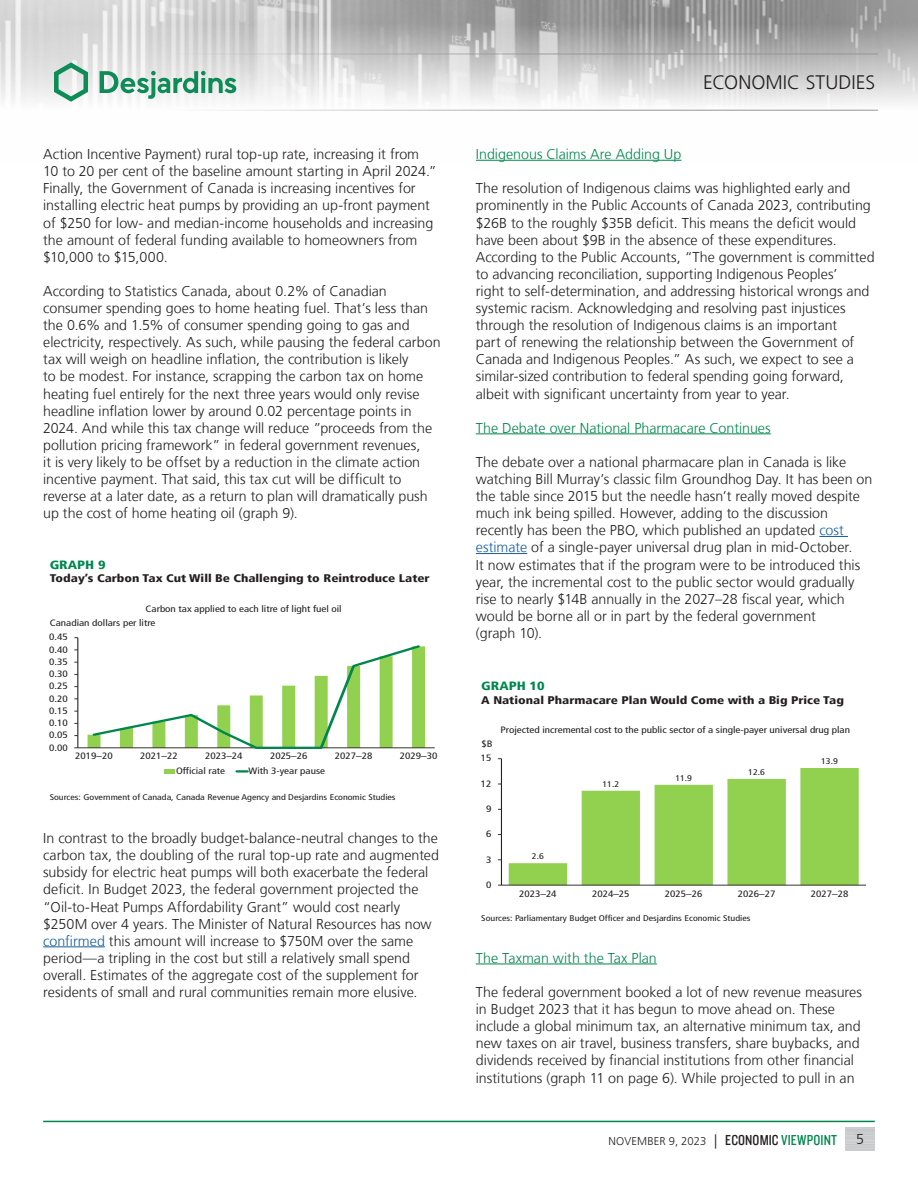
<style>
.page{position:relative;width:918px;height:1188px;background:#fff}
.page>*{position:absolute;margin:0;border:0;box-sizing:border-box;transform-origin:0 0}
.t1{font:300 19.5px "Frutiger LT";letter-spacing:.005em;color:#231f20}
.t2{font:300 14.25px/17.1px "Frutiger LT";color:#231f20}
.Texte_Titre_Niveau2{font:300 14.25px "Frutiger LT";color:#00874e}
.t3{font:900 condensed 12px "Frutiger LT";color:#00874e;scale:1.2 1}
.t4{font:300 11.25px "Frutiger LT";letter-spacing:.005em;color:#231f20}
.t5{font:900 condensed 11.1px "Frutiger LT";color:#231f20;scale:1.2 1}
.t6{font:condensed 9.3px "Frutiger LT";color:#231f20;scale:1.2 1}
.t7{font:condensed 9.15px/14px "Frutiger LT";color:#231f20;scale:1.2 1}
.t8{font:condensed 8.25px "Frutiger LT";color:#231f20;scale:1.2 1}
.s1{color:#175d9e}
.s2{font-size:14.25px}
.s3{font-family:"Knockout 29 Junior Ltweight";font-weight:400;font-size:15px}
.s4{font-family:"Knockout 29 Junior Ltweight";font-weight:400;font-size:15px;color:#00874e}
</style>
<div class="page">
<img style="left:0;top:0;width:918px;height:161px">
<hr style="left:0;top:54px;width:878px;height:1px;background:#939598">
<hr style="left:0;top:110px;width:878px;height:1px;background:#939598">
<svg style="left:54px;top:62px;width:34px;height:40px"></svg>
<svg style="left:100px;top:71px;width:136px;height:28px"></svg>
<hr style="left:43px;top:1121px;width:832px;height:1px;background:#00874e">
<hr style="left:43px;top:947px;width:62px;height:1px;background:#175d9e">
<hr style="left:476px;top:160px;width:205px;height:1px;background:#00874e">
<hr style="left:476px;top:433px;width:295px;height:1px;background:#00874e">
<svg style="left:819px;top:536px;width:29px;height:1px"></svg>
<hr style="left:476px;top:553px;width:51px;height:1px;background:#175d9e">
<hr style="left:476px;top:964px;width:181px;height:1px;background:#00874e">
<hr style="left:78px;top:638px;width:1px;height:110px;background:#231f20">
<hr style="left:78px;top:748px;width:357px;height:1px;background:#231f20">
<svg style="left:88px;top:645px;width:337px;height:103px"></svg>
<div style="left:164px;top:769px;width:11px;height:5px;background:#92d050"></div>
<svg style="left:237px;top:770px;width:10px;height:3px"></svg>
<svg style="left:509px;top:768px;width:350px;height:117px"></svg>
<hr style="left:501px;top:759px;width:1px;height:126px;background:#231f20">
<hr style="left:501px;top:885px;width:365px;height:1px;background:#231f20">
<p class="t2" style="left:43px;top:146px;width:395px">Action Incentive Payment) rural top‑up rate, increasing it from 10 to 20 per cent of the baseline amount starting in April 2024.” Finally, the Government of Canada is increasing incentives for installing electric heat pumps by providing an up‑front payment of $250 for low‑ and median‑income households and increasing the amount of federal funding available to homeowners from $10,000 to $15,000.</p>
<p class="t2" style="left:43px;top:283px;width:399px">According to Statistics Canada, about 0.2% of Canadian consumer spending goes to home heating fuel. That’s less than the 0.6% and 1.5% of consumer spending going to gas and electricity, respectively. As such, while pausing the federal carbon tax will weigh on headline inflation, the contribution is likely<br>to be modest. For instance, scrapping the carbon tax on home heating fuel entirely for the next three years would only revise headline inflation lower by around 0.02 percentage points in 2024. And while this tax change will reduce ”proceeds from the pollution pricing framework” in federal government revenues,<br>it is very likely to be offset by a reduction in the climate action incentive payment. That said, this tax cut will be difficult to reverse at a later date, as a return to plan will dramatically push up the cost of home heating oil (graph 9).</p>
<p class="t3" style="left:50px;top:558px;width:48px">GRAPH 9</p>
<p class="t5" style="left:50px;top:572px;width:318px">Today’s Carbon Tax Cut Will Be Challenging to Reintroduce Later</p>
<p class="t7" style="left:50px;top:602px;width:245px;text-indent:96px">Carbon tax applied to each litre of light fuel oil<br>Canadian dollars per litre</p>
<p class="t7" style="left:49px;top:630px;width:17px">0.45</p>
<p class="t7" style="left:49px;top:643px;width:17px">0.40</p>
<p class="t7" style="left:49px;top:655px;width:17px">0.35</p>
<p class="t7" style="left:49px;top:667px;width:17px">0.30</p>
<p class="t7" style="left:49px;top:679px;width:17px">0.25</p>
<p class="t7" style="left:49px;top:692px;width:17px">0.20</p>
<p class="t7" style="left:49px;top:704px;width:17px">0.15</p>
<p class="t7" style="left:49px;top:716px;width:17px">0.10</p>
<p class="t7" style="left:49px;top:728px;width:17px">0.05</p>
<p class="t7" style="left:49px;top:741px;width:17px">0.00</p>
<p class="t7" style="left:75px;top:749px;width:33px">2019–20</p>
<p class="t7" style="left:140px;top:749px;width:33px">2021–22</p>
<p class="t7" style="left:205px;top:749px;width:33px">2023–24</p>
<p class="t7" style="left:270px;top:749px;width:33px">2025–26</p>
<p class="t7" style="left:335px;top:749px;width:33px">2027–28</p>
<p class="t7" style="left:400px;top:749px;width:33px">2029–30</p>
<p class="t7" style="left:176px;top:764px;width:42px">Official rate</p>
<p class="t7" style="left:249px;top:764px;width:65px">With 3-year pause</p>
<p class="t8" style="left:50px;top:792px;width:290px">Sources: Government of Canada, Canada Revenue Agency and Desjardins Economic Studies</p>
<p class="t2" style="left:43px;top:830px;width:397px">In contrast to the broadly budget‑balance‑neutral changes to the carbon tax, the doubling of the rural top‑up rate and augmented subsidy for electric heat pumps will both exacerbate the federal deficit. In Budget 2023, the federal government projected the “Oil‑to‑Heat Pumps Affordability Grant” would cost nearly $250M over 4 years. The Minister of Natural Resources has now <span class="s1">confirmed</span> this amount will increase to $750M over the same period—a tripling in the cost but still a relatively small spend overall. Estimates of the aggregate cost of the supplement for residents of small and rural communities remain more elusive.</p>
<h1 class="t1" style="left:703px;top:72px;width:174px">ECONOMIC STUDIES</h1>
<p class="Texte_Titre_Niveau2" style="left:476px;top:146px;width:207px">Indigenous Claims Are Adding Up</p>
<p class="t2" style="left:476px;top:180px;width:400px">The resolution of Indigenous claims was highlighted early and prominently in the Public Accounts of Canada 2023, contributing $26B to the roughly $35B deficit. This means the deficit would have been about $9B in the absence of these expenditures.<br>According to the Public Accounts, “The government is committed to advancing reconciliation, supporting Indigenous Peoples’<br>right to self‑determination, and addressing historical wrongs and systemic racism. Acknowledging and resolving past injustices through the resolution of Indigenous claims is an important<br>part of renewing the relationship between the Government of Canada and Indigenous Peoples.” As such, we expect to see a similar‑sized contribution to federal spending going forward, albeit with significant uncertainty from year to year.</p>
<p class="Texte_Titre_Niveau2" style="left:476px;top:420px;width:296px">The Debate over National Pharmacare Continues</p>
<p class="t2" style="left:476px;top:454px;width:398px">The debate over a national pharmacare plan in Canada is like watching Bill Murray’s classic film Groundhog Day. It has been on the table since 2015 but the needle hasn’t really moved despite much ink being spilled. However, adding to the discussion recently has been the PBO, which published an updated <span class="s1">cost estimate</span> of a single‑payer universal drug plan in mid‑October.<br>It now estimates that if the program were to be introduced this year, the incremental cost to the public sector would gradually rise to nearly $14B annually in the 2027–28 fiscal year, which would be borne all or in part by the federal government<br>(graph 10).</p>
<p class="t3" style="left:481px;top:679px;width:54px">GRAPH 10</p>
<p class="t5" style="left:481px;top:693px;width:304px">A National Pharmacare Plan Would Come with a Big Price Tag</p>
<p class="t7" style="left:481px;top:737px;width:11px">$B</p>
<p class="t7" style="left:481px;top:751px;width:10px">15</p>
<p class="t7" style="left:481px;top:777px;width:10px">12</p>
<p class="t6" style="left:486px;top:803px;width:6px">9</p>
<p class="t6" style="left:486px;top:829px;width:6px">6</p>
<p class="t7" style="left:486px;top:853px;width:6px">3</p>
<p class="t7" style="left:486px;top:878px;width:6px">0</p>
<p class="t7" style="left:501px;top:723px;width:293px">Projected incremental cost to the public sector of a single-payer universal drug plan</p>
<p class="t8" style="left:532px;top:851px;width:11px">2.6</p>
<p class="t8" style="left:602px;top:779px;width:15px">11.2</p>
<p class="t8" style="left:675px;top:773px;width:15px">11.9</p>
<p class="t8" style="left:748px;top:767px;width:15px">12.6</p>
<p class="t8" style="left:821px;top:756px;width:15px">13.9</p>
<p class="t7" style="left:519px;top:887px;width:33px">2023–24</p>
<p class="t7" style="left:592px;top:887px;width:33px">2024–25</p>
<p class="t7" style="left:665px;top:887px;width:33px">2025–26</p>
<p class="t7" style="left:738px;top:887px;width:33px">2026–27</p>
<p class="t7" style="left:811px;top:887px;width:33px">2027–28</p>
<p class="t8" style="left:481px;top:913px;width:226px">Sources: Parliamentary Budget Officer and Desjardins Economic Studies</p>
<p class="Texte_Titre_Niveau2" style="left:476px;top:950px;width:183px">The Taxman with the Tax Plan</p>
<p class="t2" style="left:476px;top:984px;width:388px">The federal government booked a lot of new revenue measures in Budget 2023 that it has begun to move ahead on. These include a global minimum tax, an alternative minimum tax, and new taxes on air travel, business transfers, share buybacks, and dividends received by financial institutions from other financial institutions (graph 11 on page 6). While projected to pull in an</p>
<p class="t4" style="left:609px;top:1135px;width:230px">NOVEMBER 9, 2023 <span class="s2">|</span> <span class="s3">ECONOMIC</span> <span class="s4">VIEWPOINT</span></p>
<p class="t2" style="left:856px;top:1131px;width:9px">5</p>
</div>
